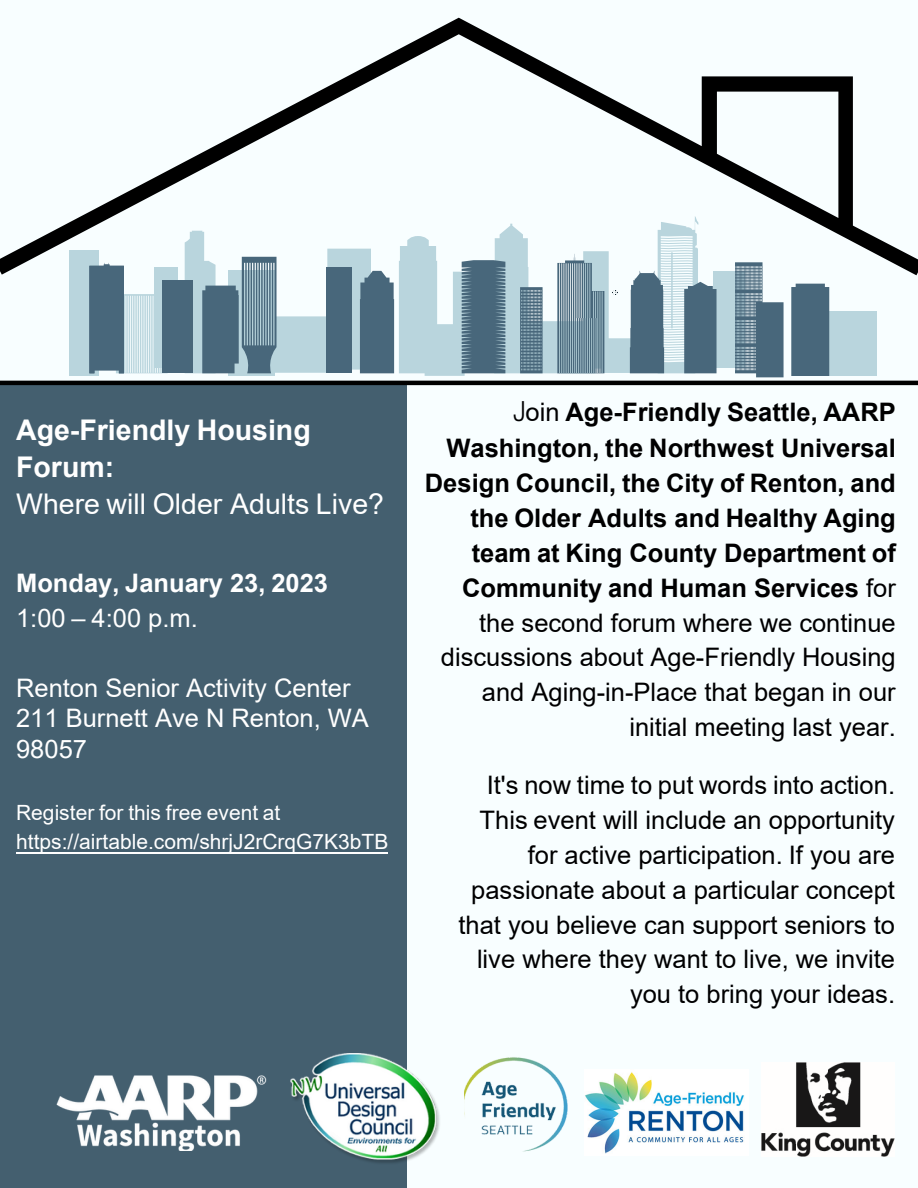
<style>
.page{position:relative;width:918px;height:1188px;background:#f8feff}
.page>*{position:absolute;margin:0;border:0;box-sizing:border-box;transform-origin:0 0}
.t1{font:700 28.5px/36.8px "Arial";color:#fff}
.t2{font:700 25.5px/35px "Arial";color:#000;text-align:right}
.t3{font:25.5px/34.8px "Arial";color:#000;text-align:right}
.t4{font:25.5px/30.6px "Arial";color:#fff}
.t5{font:700 25.5px/34.8px "Arial";color:#fff}
.t6{font:21px/29.2px "Arial";color:#fff}
.s1{font-weight:400}
.s2{font-family:"Cooper Hewitt";font-weight:400}
</style>
<div class="page">
<div style="left:0;top:385px;width:406px;height:803px;background:#445f6f"></div>
<hr style="left:0;top:381px;width:918px;height:4px;background:#000">
<svg style="left:0;top:18px;width:918px;height:257px"></svg>
<div style="left:828px;top:311px;width:48px;height:64px;background:#b9d5dd"></div>
<div style="left:713px;top:271px;width:32px;height:97px;background:#b9d5dd"></div>
<div style="left:154px;top:267px;width:23px;height:101px;background:#b9d5dd"></div>
<div style="left:69px;top:250px;width:29px;height:126px;background:#b9d5dd"></div>
<div style="left:791px;top:284px;width:38px;height:92px;background:#48677b"></div>
<svg style="left:735px;top:262px;width:49px;height:115px"></svg>
<div style="left:162px;top:280px;width:30px;height:93px;background:#48677b"></div>
<svg style="left:185px;top:216px;width:532px;height:160px"></svg>
<img style="left:465px;top:1057px;width:103px;height:95px">
<img style="left:290px;top:1053px;width:150px;height:111px">
<img style="left:56px;top:1075px;width:211px;height:75px">
<img style="left:585px;top:1072px;width:159px;height:82px">
<img style="left:761px;top:1062px;width:134px;height:94px">
<div style="left:326px;top:267px;width:25px;height:106px;background:#48677b"></div>
<svg style="left:89px;top:263px;width:79px;height:110px"></svg>
<hr style="left:16px;top:852px;width:372px;height:1px;background:#fff">
<p class="t1" style="left:16px;top:412px;width:369px">Age-Friendly Housing<br>Forum:<br><span class="s1">Where will Older Adults Live?</span></p>
<p class="t5" style="left:16px;top:566px;width:313px">Monday, January 23, 2023<br><span class="s1">1:00 – 4:00 p.m.</span></p>
<p class="t4" style="left:16px;top:672px;width:354px">Renton Senior Activity Center<br>211 Burnett Ave N Renton, WA<br>98057</p>
<p class="t6" style="left:16px;top:798px;width:374px">Register for this free event at https://airtable.com/shrjJ2rCrqG7K3bTB</p>
<p class="t2" style="left:425px;top:395px;width:472px"><span class="s2">J</span><span class="s1">oin</span> Age-Friendly Seattle, AARP Washington, the Northwest Universal Design Council, the City of Renton, and the Older Adults and Healthy Aging team at King County Department of Community and Human Services <span class="s1">for the second forum where we continue discussions about Age-Friendly Housing and Aging-in-Place that began in our initial meeting last year.</span></p>
<p class="t3" style="left:459px;top:768px;width:438px">It's now time to put words into action.<br>This event will include an opportunity for active participation. If you are passionate about a particular concept that you believe can support seniors to live where they want to live, we invite you to bring your ideas.</p>
</div>
